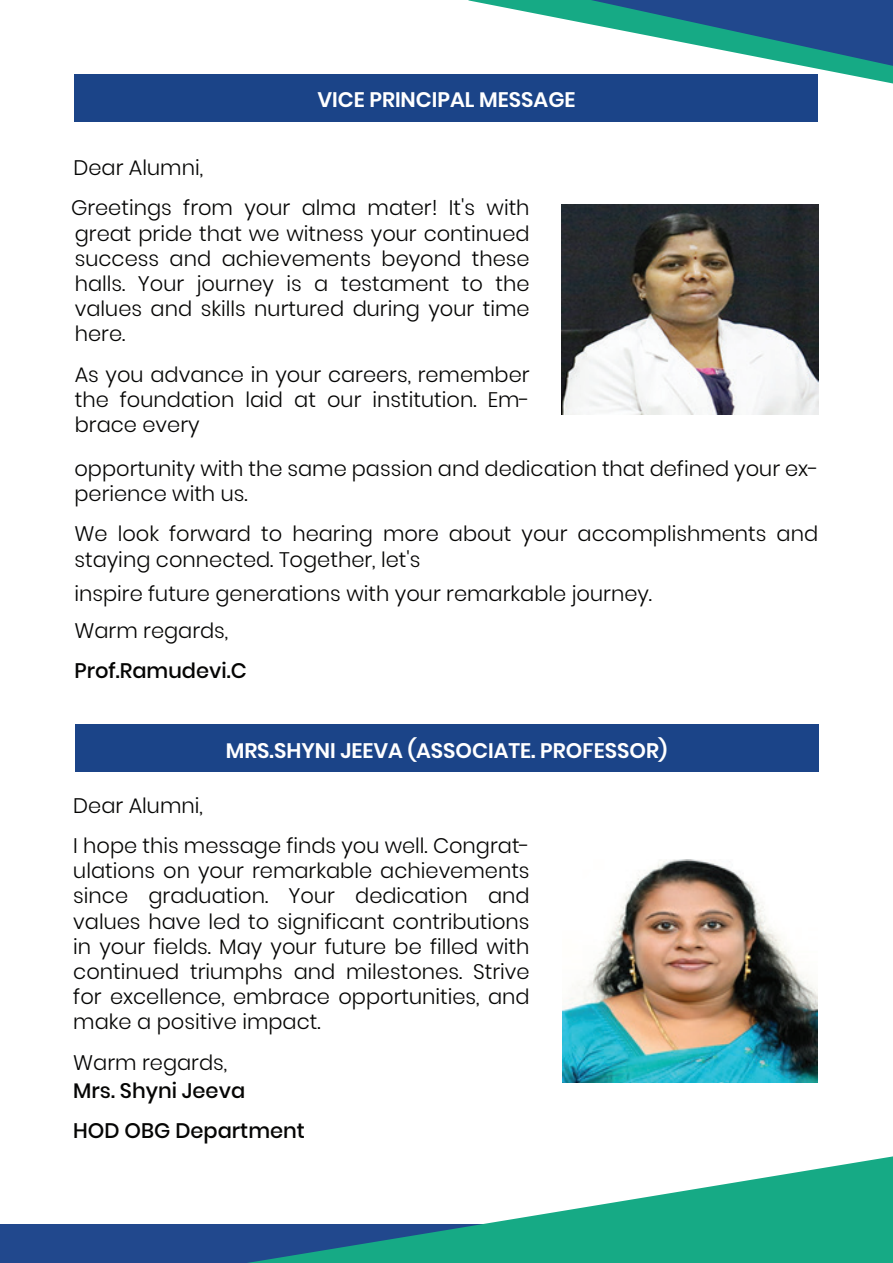
<style>
.page{position:relative;width:893px;height:1263px;background:#fff}
.page>*{position:absolute;margin:0;border:0;box-sizing:border-box;transform-origin:0 0}
.t1{font:300 21px/25.2px "Poppins";color:#050504}
.t2{font:600 21px "Poppins";color:#fff}
.t3{font:500 21px/40.2px "Poppins";color:#050504}
</style>
<div class="page">
<div style="left:75px;top:75px;width:743px;height:47px;background:#1b4488"></div>
<img style="left:562px;top:204px;width:256px;height:210px">
<div style="left:75px;top:725px;width:743px;height:47px;background:#1b4488"></div>
<img style="left:563px;top:859px;width:254px;height:224px">
<div style="left:0;top:1225px;width:527px;height:38px;background:#21488d"></div>
<svg style="left:247px;top:1156px;width:646px;height:107px"></svg>
<svg style="left:468px;top:0;width:425px;height:83px"></svg>
<p class="t2" style="left:317px;top:87px;width:260px">VICE PRINCIPAL MESSAGE</p>
<p class="t1" style="left:71px;top:148px;width:460px;line-height:40.2px">Dear Alumni,<br>Greetings from your alma mater! It's with</p>
<p class="t1" style="left:75px;top:221px;width:456px;text-align:justify">great pride that we witness your continued success and achievements beyond these halls. Your journey is a testament to the values and skills nurtured during your time here.</p>
<p class="t1" style="left:75px;top:362px;width:457px;text-align:justify">As you advance in your careers, remember the foundation laid at our institution. Em&shy;brace every</p>
<p class="t1" style="left:74px;top:456px;width:746px">opportunity with the same passion and dedication that defined your ex&shy;perience with us.</p>
<p class="t1" style="left:74px;top:521px;width:745px">We look forward to hearing more about your accomplishments and staying connected. Together, let's</p>
<p class="t1" style="left:74px;top:575px;width:579px;line-height:37.2px">inspire future generations with your remarkable journey.<br>Warm regards,</p>
<p class="t3" style="left:74px;top:651px;width:174px">Prof.Ramudevi.C</p>
<p class="t2" style="left:226px;top:738px;width:443px">MRS.SHYNI JEEVA (ASSOCIATE. PROFESSOR)</p>
<p class="t1" style="left:73px;top:785px;width:458px;line-height:40.2px">Dear Alumni,<br>I hope this message finds you well. Congrat-</p>
<p class="t1" style="left:73px;top:858px;width:458px;text-align:justify">ulations on your remarkable achievements since graduation. Your dedication and values have led to significant contributions in your fields. May your future be filled with continued triumphs and milestones. Strive for excellence, embrace opportunities, and make a positive impact.</p>
<p class="t1" style="left:73px;top:1050px;width:155px">Warm regards,</p>
<p class="t3" style="left:73px;top:1070px;width:233px">Mrs. Shyni Jeeva<br>HOD OBG Department</p>
</div>
